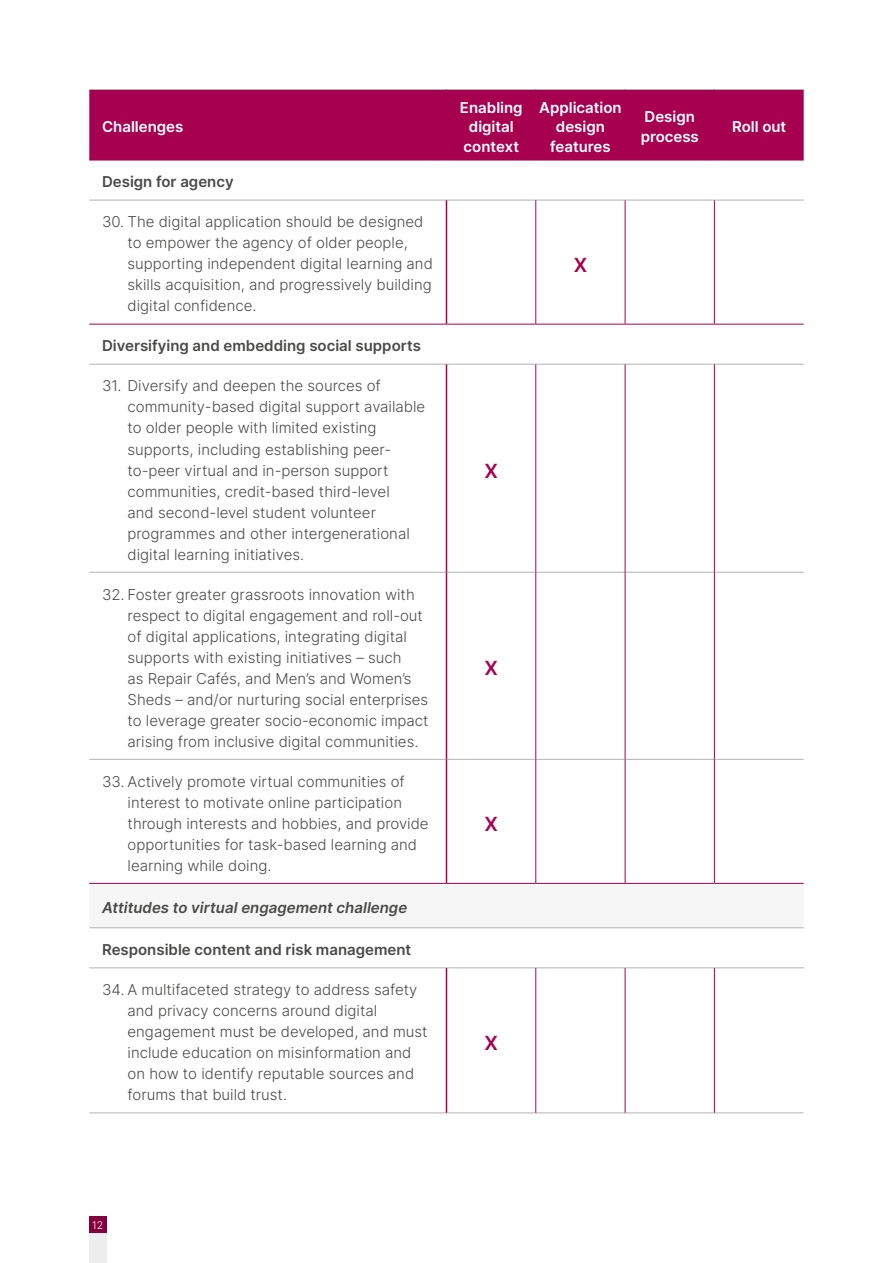
<style>
.page{position:relative;width:893px;height:1263px;background:#fff}
.page>*{position:absolute;margin:0;border:0;box-sizing:border-box;transform-origin:0 0}
.t1{font:19.5px "Inter";color:#a80050}
.t2{font:300 15px/21px "Inter";color:#4a4a49}
.t3{font:15px "Inter";color:#4a4a49}
.t4{font:15px/19.5px "Inter";color:#fff;text-align:center}
.t5{font:300 10.5px "Inter";color:#fff}
</style>
<div class="page">
<div style="left:89px;top:1216px;width:17px;height:17px;background:#84003d"></div>
<div style="left:89px;top:1233px;width:17px;height:30px;background:#ededed"></div>
<div style="left:89px;top:90px;width:715px;height:70px;background:#a80050"></div>
<hr style="left:89px;top:200px;width:357px;height:1px;background:#b3b2b2">
<hr style="left:446px;top:200px;width:90px;height:1px;background:#b3b2b2">
<hr style="left:536px;top:200px;width:89px;height:1px;background:#b3b2b2">
<hr style="left:625px;top:200px;width:89px;height:1px;background:#b3b2b2">
<hr style="left:714px;top:200px;width:90px;height:1px;background:#b3b2b2">
<hr style="left:89px;top:364px;width:357px;height:1px;background:#b3b2b2">
<hr style="left:446px;top:364px;width:90px;height:1px;background:#b3b2b2">
<hr style="left:536px;top:364px;width:89px;height:1px;background:#b3b2b2">
<hr style="left:625px;top:364px;width:89px;height:1px;background:#b3b2b2">
<hr style="left:714px;top:364px;width:90px;height:1px;background:#b3b2b2">
<hr style="left:89px;top:967px;width:357px;height:1px;background:#b3b2b2">
<hr style="left:446px;top:967px;width:90px;height:1px;background:#b3b2b2">
<hr style="left:536px;top:967px;width:89px;height:1px;background:#b3b2b2">
<hr style="left:625px;top:967px;width:89px;height:1px;background:#b3b2b2">
<hr style="left:714px;top:967px;width:90px;height:1px;background:#b3b2b2">
<hr style="left:89px;top:89px;width:357px;height:1px;background:#b3b2b2">
<hr style="left:446px;top:89px;width:90px;height:1px;background:#b3b2b2">
<hr style="left:536px;top:89px;width:89px;height:1px;background:#b3b2b2">
<hr style="left:625px;top:89px;width:89px;height:1px;background:#b3b2b2">
<hr style="left:714px;top:89px;width:90px;height:1px;background:#b3b2b2">
<hr style="left:89px;top:572px;width:357px;height:1px;background:#b3b2b2">
<hr style="left:447px;top:572px;width:88px;height:1px;background:#b3b2b2">
<hr style="left:536px;top:572px;width:89px;height:1px;background:#b3b2b2">
<hr style="left:625px;top:572px;width:89px;height:1px;background:#b3b2b2">
<hr style="left:715px;top:572px;width:89px;height:1px;background:#b3b2b2">
<hr style="left:89px;top:759px;width:357px;height:1px;background:#b3b2b2">
<hr style="left:447px;top:759px;width:88px;height:1px;background:#b3b2b2">
<hr style="left:536px;top:759px;width:89px;height:1px;background:#b3b2b2">
<hr style="left:625px;top:759px;width:89px;height:1px;background:#b3b2b2">
<hr style="left:715px;top:759px;width:89px;height:1px;background:#b3b2b2">
<hr style="left:89px;top:1113px;width:357px;height:1px;background:#b3b2b2">
<hr style="left:446px;top:1113px;width:90px;height:1px;background:#b3b2b2">
<hr style="left:536px;top:1113px;width:89px;height:1px;background:#b3b2b2">
<hr style="left:625px;top:1113px;width:89px;height:1px;background:#b3b2b2">
<hr style="left:714px;top:1113px;width:90px;height:1px;background:#b3b2b2">
<hr style="left:89px;top:160px;width:357px;height:1px;background:#a80050">
<hr style="left:446px;top:160px;width:90px;height:1px;background:#a80050">
<hr style="left:536px;top:160px;width:89px;height:1px;background:#a80050">
<hr style="left:625px;top:160px;width:89px;height:1px;background:#a80050">
<hr style="left:714px;top:160px;width:90px;height:1px;background:#a80050">
<hr style="left:89px;top:324px;width:357px;height:1px;background:#a80050">
<hr style="left:446px;top:324px;width:90px;height:1px;background:#a80050">
<hr style="left:536px;top:324px;width:89px;height:1px;background:#a80050">
<hr style="left:625px;top:324px;width:89px;height:1px;background:#a80050">
<hr style="left:714px;top:324px;width:90px;height:1px;background:#a80050">
<hr style="left:89px;top:883px;width:357px;height:1px;background:#a80050">
<hr style="left:446px;top:883px;width:90px;height:1px;background:#a80050">
<hr style="left:536px;top:883px;width:89px;height:1px;background:#a80050">
<hr style="left:625px;top:883px;width:89px;height:1px;background:#a80050">
<hr style="left:714px;top:883px;width:90px;height:1px;background:#a80050">
<hr style="left:89px;top:927px;width:357px;height:1px;background:#b3b2b2">
<hr style="left:446px;top:927px;width:90px;height:1px;background:#b3b2b2">
<hr style="left:536px;top:927px;width:89px;height:1px;background:#b3b2b2">
<hr style="left:625px;top:927px;width:89px;height:1px;background:#b3b2b2">
<hr style="left:714px;top:927px;width:90px;height:1px;background:#b3b2b2">
<hr style="left:446px;top:90px;width:1px;height:70px;background:#a80050">
<hr style="left:446px;top:200px;width:1px;height:124px;background:#a80050">
<hr style="left:446px;top:364px;width:1px;height:208px;background:#a80050">
<hr style="left:446px;top:572px;width:1px;height:187px;background:#a80050">
<hr style="left:446px;top:759px;width:1px;height:124px;background:#a80050">
<hr style="left:446px;top:968px;width:1px;height:145px;background:#a80050">
<hr style="left:535px;top:90px;width:1px;height:70px;background:#a80050">
<hr style="left:625px;top:90px;width:1px;height:70px;background:#a80050">
<hr style="left:714px;top:90px;width:1px;height:70px;background:#a80050">
<hr style="left:535px;top:200px;width:1px;height:124px;background:#a80050">
<hr style="left:625px;top:200px;width:1px;height:124px;background:#a80050">
<hr style="left:714px;top:200px;width:1px;height:124px;background:#a80050">
<hr style="left:535px;top:364px;width:1px;height:208px;background:#a80050">
<hr style="left:625px;top:364px;width:1px;height:208px;background:#a80050">
<hr style="left:714px;top:364px;width:1px;height:208px;background:#a80050">
<hr style="left:535px;top:572px;width:1px;height:187px;background:#a80050">
<hr style="left:625px;top:572px;width:1px;height:187px;background:#a80050">
<hr style="left:714px;top:572px;width:1px;height:187px;background:#a80050">
<hr style="left:535px;top:759px;width:1px;height:124px;background:#a80050">
<hr style="left:625px;top:759px;width:1px;height:124px;background:#a80050">
<hr style="left:714px;top:759px;width:1px;height:124px;background:#a80050">
<hr style="left:535px;top:968px;width:1px;height:145px;background:#a80050">
<hr style="left:625px;top:968px;width:1px;height:145px;background:#a80050">
<hr style="left:714px;top:968px;width:1px;height:145px;background:#a80050">
<p class="t4" style="left:102px;top:116px;width:83px">Challenges</p>
<p class="t3" style="left:102px;top:171px;width:133px">Design for agency</p>
<p class="t2" style="left:128px;top:211px;width:307px;text-indent:-26px">30. The digital application should be designed to empower the agency of older people, supporting independent digital learning and skills acquisition, and progressively building digital confidence.</p>
<p class="t3" style="left:102px;top:335px;width:320px">Diversifying and embedding social supports</p>
<p class="t2" style="left:128px;top:375px;width:299px;text-indent:-26px">31. Diversify and deepen the sources of community-based digital support available to older people with limited existing supports, including establishing peer&shy;to-peer virtual and in-person support communities, credit-based third-level<br>and second-level student volunteer programmes and other intergenerational digital learning initiatives.</p>
<p class="t2" style="left:128px;top:583px;width:303px;text-indent:-26px">32. Foster greater grassroots innovation with respect to digital engagement and roll-out of digital applications, integrating digital supports with existing initiatives – such<br>as Repair Cafés, and Men’s and Women’s Sheds – and/or nurturing social enterprises to leverage greater socio-economic impact arising from inclusive digital communities.</p>
<p class="t2" style="left:128px;top:770px;width:303px;text-indent:-26px">33. Actively promote virtual communities of interest to motivate online participation through interests and hobbies, and provide opportunities for task-based learning and learning while doing.</p>
<p class="t3" style="left:102px;top:896px;width:307px">Attitudes to virtual engagement challenge</p>
<p class="t3" style="left:102px;top:939px;width:311px">Responsible content and risk management</p>
<p class="t2" style="left:128px;top:979px;width:302px;text-indent:-26px">34. A multifaceted strategy to address safety and privacy concerns around digital engagement must be developed, and must include education on misinformation and on how to identify reputable sources and forums that build trust.</p>
<p class="t4" style="left:460px;top:97px;width:64px">Enabling digital context</p>
<p class="t4" style="left:539px;top:97px;width:84px">Application design features</p>
<p class="t4" style="left:641px;top:107px;width:60px;text-align:left">Design process</p>
<p class="t4" style="left:732px;top:116px;width:56px">Roll out</p>
<h1 class="t1" style="left:484px;top:456px;width:15px">X</h1>
<h1 class="t1" style="left:484px;top:654px;width:15px">X</h1>
<h1 class="t1" style="left:484px;top:809px;width:15px">X</h1>
<h1 class="t1" style="left:574px;top:250px;width:15px">X</h1>
<h1 class="t1" style="left:484px;top:1028px;width:15px">X</h1>
<p class="t5" style="left:92px;top:1218px;width:13px">12</p>
</div>
